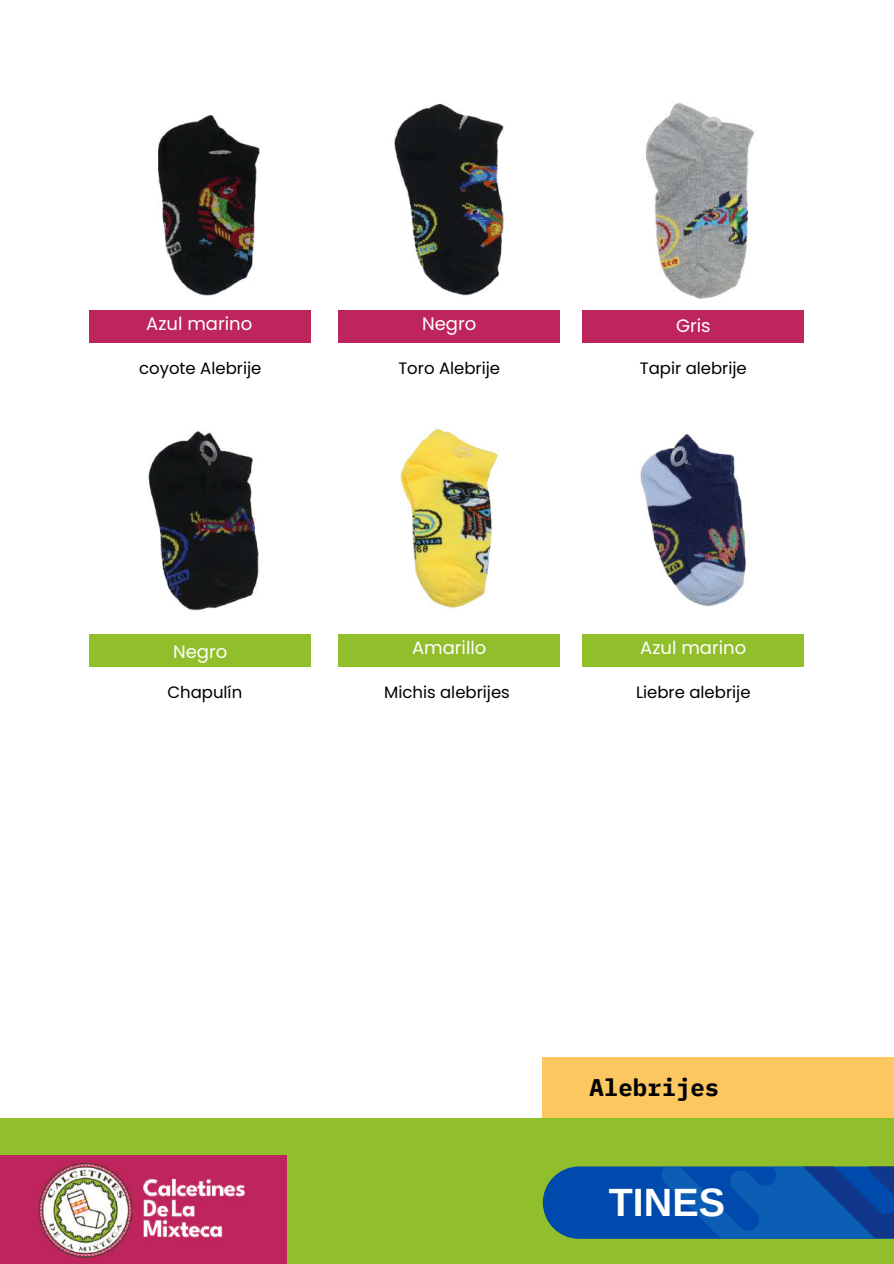
<style>
.page{position:relative;width:894px;height:1264px;background:#fff}
.page>*{position:absolute;margin:0;border:0;box-sizing:border-box;transform-origin:0 0}
.t1{font:700 39.45px "Arimo";color:#fff}
.t2{font:700 24px "IBM Plex Mono";color:#000}
.t3{font:18px "Poppins";color:#fff}
.t4{font:16.5px "Poppins";color:#000}
</style>
<div class="page">
<img style="left:157px;top:115px;width:103px;height:181px">
<img style="left:645px;top:101px;width:109px;height:198px">
<img style="left:400px;top:429px;width:99px;height:179px">
<img style="left:148px;top:431px;width:111px;height:180px">
<img style="left:640px;top:433px;width:106px;height:173px">
<div style="left:0;top:1118px;width:893px;height:145px;background:#90bf2b"></div>
<div style="left:0;top:1154px;width:286px;height:109px;background:#bd255c"></div>
<div style="left:542px;top:1057px;width:351px;height:61px;background:#fcc761"></div>
<div style="left:89px;top:310px;width:222px;height:32px;background:#bd255c"></div>
<div style="left:89px;top:634px;width:222px;height:32px;background:#90bf2b"></div>
<div style="left:338px;top:310px;width:222px;height:32px;background:#bd255c"></div>
<div style="left:338px;top:634px;width:222px;height:32px;background:#90bf2b"></div>
<div style="left:582px;top:310px;width:222px;height:32px;background:#bd255c"></div>
<div style="left:582px;top:634px;width:222px;height:32px;background:#90bf2b"></div>
<svg style="left:542px;top:1166px;width:351px;height:72px"></svg>
<img style="left:38px;top:1162px;width:207px;height:95px">
<img style="left:394px;top:103px;width:110px;height:193px">
<p class="t3" style="left:146px;top:311px;width:107px">Azul marino</p>
<p class="t3" style="left:422px;top:311px;width:56px">Negro</p>
<p class="t3" style="left:675px;top:313px;width:36px">Gris</p>
<p class="t4" style="left:139px;top:357px;width:124px">coyote Alebrije</p>
<p class="t4" style="left:398px;top:357px;width:103px">Toro Alebrije</p>
<p class="t4" style="left:639px;top:357px;width:108px">Tapir alebrije</p>
<p class="t3" style="left:173px;top:638px;width:56px">Negro</p>
<p class="t3" style="left:412px;top:635px;width:76px">Amarillo</p>
<p class="t3" style="left:640px;top:635px;width:107px">Azul marino</p>
<p class="t4" style="left:167px;top:681px;width:76px">Chapulín</p>
<p class="t4" style="left:384px;top:681px;width:127px">Michis alebrijes</p>
<p class="t4" style="left:636px;top:681px;width:116px">Liebre alebrije</p>
<h2 class="t2" style="left:589px;top:1071px;width:131px">Alebrijes</h2>
<h1 class="t1" style="left:608px;top:1180px;width:118px">TINES</h1>
</div>
